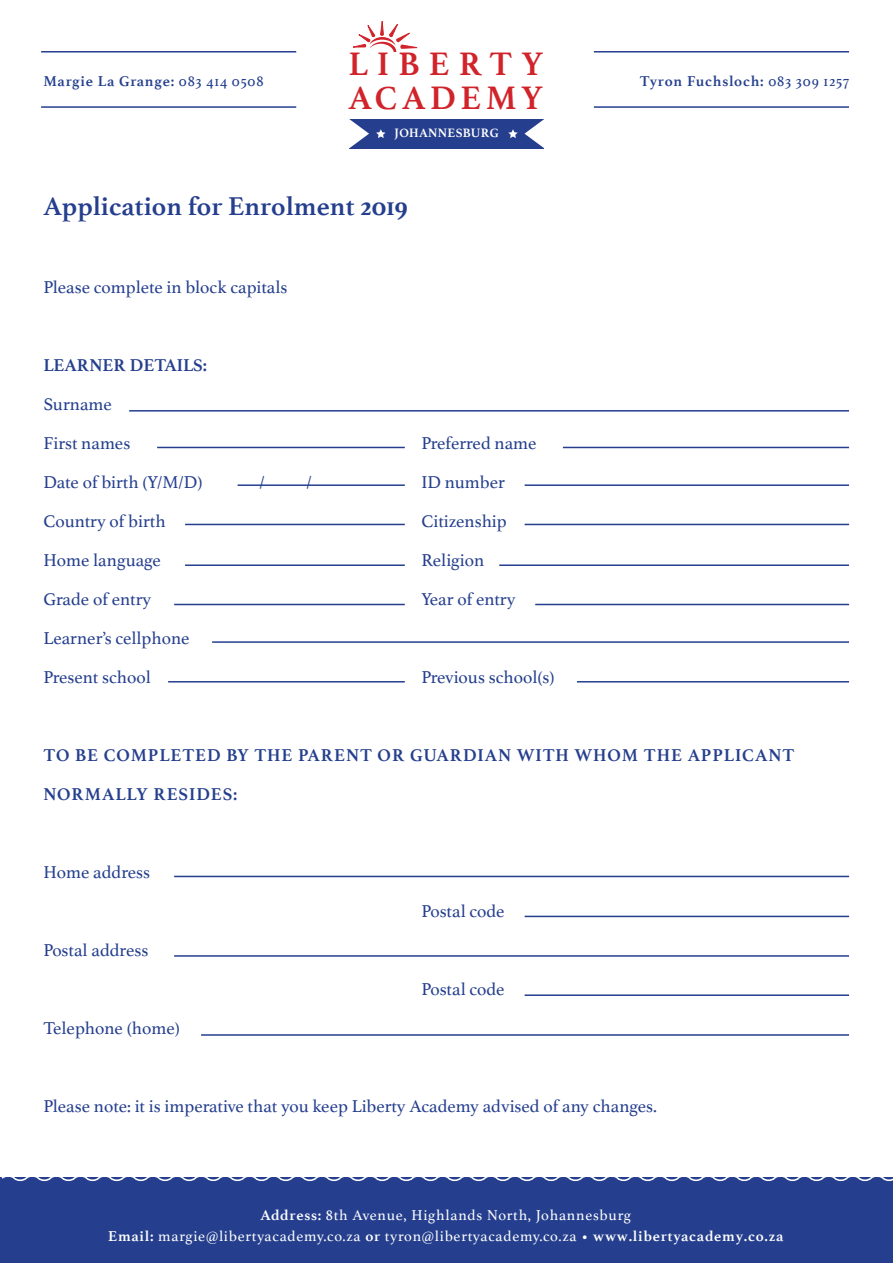
<style>
.page{position:relative;width:893px;height:1263px;background:#fff}
.page>*{position:absolute;margin:0;border:0;box-sizing:border-box;transform-origin:0 0}
.t1{font:700 34.2px "Athelas";letter-spacing:.27em;color:#d1232a}
.t2{font:700 34.2px "Athelas";letter-spacing:.135em;color:#d1232a}
.t3{font:700 27px "Athelas";color:#253f8e}
.t4{font:18px "Athelas";color:#253f8e}
.t5{font:700 18px "Athelas";letter-spacing:.05em;color:#253f8e}
.t6{font:700 18px "Athelas";color:#253f8e}
.t7{font:15px "Athelas";letter-spacing:.05em;color:#fff}
.t8{font:700 15px "Athelas";letter-spacing:.05em;color:#253f8e}
.t9{font:700 12.75px "Athelas";letter-spacing:.025em;color:#fff}
.s1{font-weight:400}
.s2{font-weight:700}
</style>
<div class="page">
<div style="left:349px;top:119px;width:195px;height:30px;background:#253f8e"></div>
<svg style="left:376px;top:129px;width:9px;height:9px"></svg>
<svg style="left:508px;top:129px;width:10px;height:9px"></svg>
<svg style="left:524px;top:119px;width:20px;height:29px"></svg>
<svg style="left:349px;top:119px;width:20px;height:30px"></svg>
<svg style="left:353px;top:21px;width:65px;height:32px"></svg>
<div style="left:0;top:1178px;width:893px;height:85px;background:#253f8e"></div>
<svg style="left:0;top:1177px;width:893px;height:4px"></svg>
<hr style="left:41px;top:51px;width:255px;height:2px;background:#253f8e">
<hr style="left:41px;top:106px;width:255px;height:2px;background:#253f8e">
<hr style="left:594px;top:51px;width:255px;height:2px;background:#253f8e">
<hr style="left:594px;top:106px;width:255px;height:2px;background:#253f8e">
<hr style="left:129px;top:410px;width:720px;height:2px;background:#253f8e">
<hr style="left:157px;top:447px;width:248px;height:1px;background:#253f8e">
<hr style="left:563px;top:447px;width:286px;height:1px;background:#253f8e">
<hr style="left:238px;top:484px;width:167px;height:2px;background:#253f8e">
<hr style="left:525px;top:484px;width:324px;height:2px;background:#253f8e">
<hr style="left:185px;top:524px;width:220px;height:1px;background:#253f8e">
<hr style="left:525px;top:524px;width:324px;height:1px;background:#253f8e">
<hr style="left:185px;top:564px;width:220px;height:2px;background:#253f8e">
<hr style="left:499px;top:564px;width:350px;height:2px;background:#253f8e">
<hr style="left:174px;top:604px;width:231px;height:1px;background:#253f8e">
<hr style="left:535px;top:604px;width:314px;height:1px;background:#253f8e">
<hr style="left:212px;top:641px;width:637px;height:2px;background:#253f8e">
<hr style="left:168px;top:681px;width:237px;height:1px;background:#253f8e">
<hr style="left:577px;top:681px;width:272px;height:1px;background:#253f8e">
<hr style="left:174px;top:876px;width:675px;height:1px;background:#253f8e">
<hr style="left:174px;top:955px;width:675px;height:2px;background:#253f8e">
<hr style="left:525px;top:916px;width:324px;height:1px;background:#253f8e">
<hr style="left:525px;top:994px;width:324px;height:2px;background:#253f8e">
<hr style="left:201px;top:1034px;width:648px;height:2px;background:#253f8e">
<p class="t8" style="left:43px;top:68px;width:222px">Margie La Grange: <span class="s1">083 414 0508</span></p>
<p class="t1" style="left:348px;top:36px;width:196px">LIBERTY</p>
<p class="t2" style="left:348px;top:70px;width:196px">ACADEMY</p>
<p class="t9" style="left:395px;top:123px;width:106px">JOHANNESBURG</p>
<p class="t3" style="left:43px;top:184px;width:366px">Application for Enrolment 2019</p>
<p class="t4" style="left:43px;top:273px;width:246px">Please complete in block capitals</p>
<p class="t6" style="left:43px;top:350px;width:165px">LEARNER DETAILS:</p>
<p class="t4" style="left:43px;top:390px;width:70px">Surname</p>
<p class="t4" style="left:43px;top:429px;width:88px">First names</p>
<p class="t4" style="left:421px;top:429px;width:117px">Preferred name</p>
<p class="t4" style="left:43px;top:468px;width:161px">Date of birth (Y/M/D)</p>
<p class="t4" style="left:259px;top:468px;width:7px">/</p>
<p class="t4" style="left:306px;top:468px;width:7px">/</p>
<p class="t4" style="left:421px;top:468px;width:85px">ID number</p>
<p class="t4" style="left:43px;top:507px;width:124px">Country of birth</p>
<p class="t4" style="left:421px;top:507px;width:87px">Citizenship</p>
<p class="t4" style="left:43px;top:546px;width:119px">Home language</p>
<p class="t4" style="left:421px;top:546px;width:64px">Religion</p>
<p class="t4" style="left:43px;top:585px;width:109px">Grade of entry</p>
<p class="t4" style="left:421px;top:585px;width:96px">Year of entry</p>
<p class="t4" style="left:43px;top:624px;width:148px">Learner’s cellphone</p>
<p class="t4" style="left:43px;top:663px;width:109px">Present school</p>
<p class="t4" style="left:421px;top:663px;width:135px">Previous school(s)</p>
<p class="t8" style="left:640px;top:68px;width:211px">Tyron Fuchsloch: <span class="s1">083 309 1257</span></p>
<p class="t5" style="left:43px;top:740px;width:752px">TO BE COMPLETED BY THE PARENT OR GUARDIAN WITH WHOM THE APPLICANT</p>
<p class="t5" style="left:43px;top:779px;width:196px">NORMALLY RESIDES:</p>
<p class="t4" style="left:43px;top:858px;width:108px">Home address</p>
<p class="t4" style="left:43px;top:936px;width:106px">Postal address</p>
<p class="t4" style="left:43px;top:1014px;width:138px">Telephone (home)</p>
<p class="t4" style="left:421px;top:897px;width:85px">Postal code</p>
<p class="t4" style="left:421px;top:975px;width:85px">Postal code</p>
<p class="t4" style="left:43px;top:1092px;width:615px">Please note: it is imperative that you keep Liberty Academy advised of any changes.</p>
<p class="t7" style="left:260px;top:1203px;width:372px"><span class="s2">Address:</span> 8th Avenue, Highlands North, Johannesburg</p>
<p class="t7" style="left:108px;top:1224px;width:677px"><span class="s2">Email:</span> margie@libertyacademy.co.za <span class="s2">or</span> tyron@libertyacademy.co.za • <span class="s2">www.libertyacademy.co.za</span></p>
</div>
